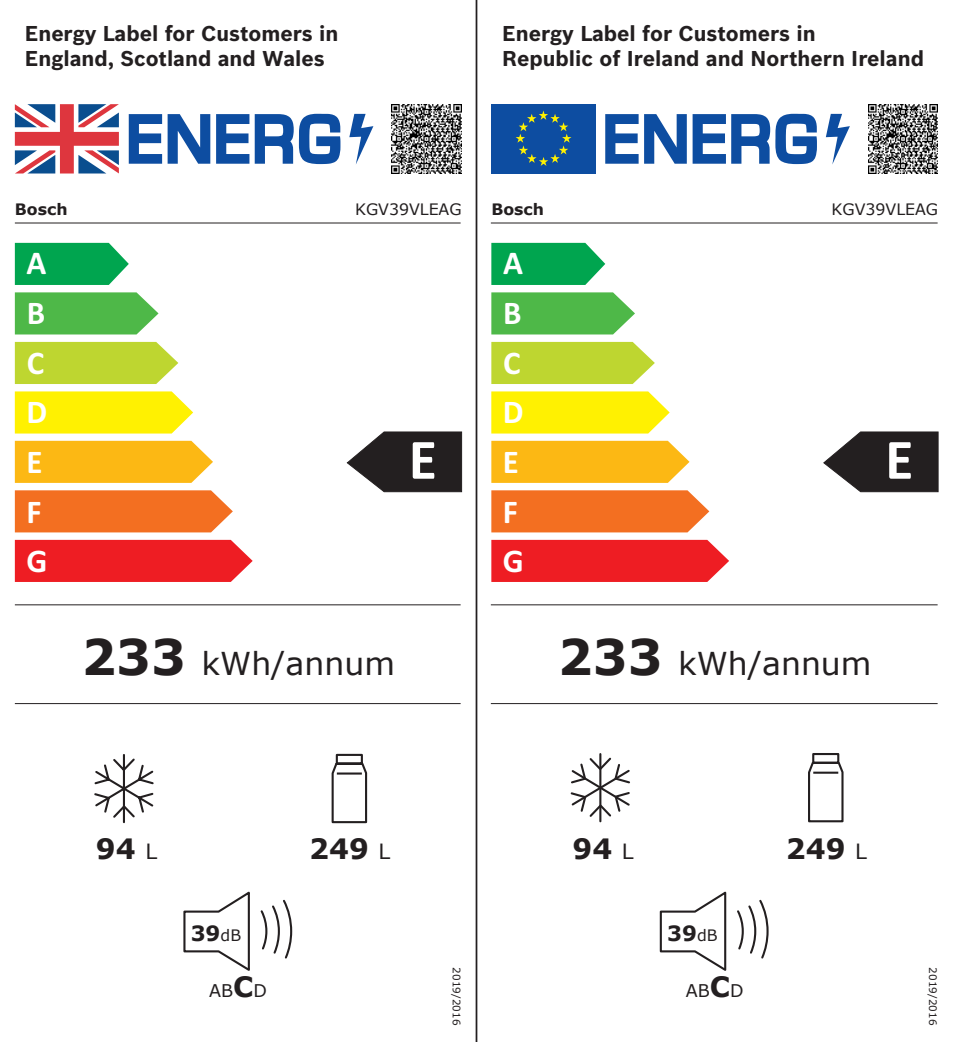
<style>
.page{position:relative;width:953px;height:1042px;background:#fff}
.page>*{position:absolute;margin:0;border:0;box-sizing:border-box;transform-origin:0 0}
.t1{font:700 57.75px "Calibri";color:#fff}
.t2{font:700 33.25px/49.7px "Calibri";color:#fff}
.t3{font:31.5px "Verdana";color:#231f20}
.t4{font:700 28px "Verdana";color:#231f20}
.t5{font:700 21px/25.2px "Bosch Sans";color:#231f20}
.t6{font:700 21px "Verdana";color:#231f20}
.t7{font:17.5px "Verdana";color:#231f20}
.t8{font:15.75px "Verdana";color:#231f20}
.t9{font:700 15.75px "Verdana";color:#231f20}
.t10{font:10.5px "Verdana";color:#231f20}
.s1{font-weight:700;font-size:49px}
.s2{font-weight:400;font-size:21px}
.s3{font-weight:400;font-size:15.75px}
.s4{font-weight:700;font-size:28px}
</style>
<div class="page">
<hr style="left:15px;top:223px;width:445px;height:1px;background:#231f20">
<div style="left:15px;top:540px;width:238px;height:42px;background:#ee1d23"></div>
<svg style="left:15px;top:490px;width:218px;height:42px;background:#f3762d"></svg>
<svg style="left:15px;top:441px;width:198px;height:42px;background:#fcbb20"></svg>
<svg style="left:15px;top:391px;width:178px;height:42px;background:#fff112"></svg>
<div style="left:15px;top:342px;width:163px;height:42px;background:#bed630"></div>
<svg style="left:15px;top:292px;width:143px;height:42px;background:#5cbd56"></svg>
<svg style="left:15px;top:243px;width:114px;height:42px;background:#16ad5e"></svg>
<svg style="left:129px;top:114px;width:33px;height:50px"></svg>
<svg style="left:168px;top:114px;width:42px;height:50px"></svg>
<svg style="left:216px;top:114px;width:33px;height:50px"></svg>
<svg style="left:255px;top:114px;width:85px;height:50px"></svg>
<svg style="left:349px;top:114px;width:24px;height:50px"></svg>
<hr style="left:15px;top:604px;width:445px;height:1px;background:#231f20">
<hr style="left:15px;top:703px;width:445px;height:1px;background:#231f20">
<svg style="left:183px;top:891px;width:110px;height:80px"></svg>
<svg style="left:15px;top:104px;width:104px;height:69px"></svg>
<svg style="left:94px;top:754px;width:60px;height:70px"></svg>
<svg style="left:331px;top:753px;width:37px;height:71px"></svg>
<svg style="left:346px;top:431px;width:116px;height:61px"></svg>
<img style="left:392px;top:104px;width:69px;height:70px">
<hr style="left:475px;top:0;width:2px;height:1042px;background:#231f20">
<hr style="left:491px;top:223px;width:446px;height:1px;background:#231f20">
<div style="left:491px;top:540px;width:238px;height:42px;background:#ee1d23"></div>
<svg style="left:491px;top:490px;width:218px;height:42px;background:#f3772d"></svg>
<svg style="left:491px;top:441px;width:198px;height:42px;background:#fcbb20"></svg>
<svg style="left:491px;top:391px;width:178px;height:42px;background:#fff112"></svg>
<svg style="left:491px;top:342px;width:163px;height:42px;background:#c2d83d"></svg>
<svg style="left:491px;top:292px;width:144px;height:42px;background:#5dbe57"></svg>
<svg style="left:491px;top:243px;width:114px;height:42px;background:#16ac5e"></svg>
<div style="left:491px;top:104px;width:104px;height:69px;background:#0d4da1"></div>
<svg style="left:516px;top:110px;width:55px;height:56px"></svg>
<svg style="left:605px;top:114px;width:33px;height:50px"></svg>
<svg style="left:644px;top:114px;width:42px;height:50px"></svg>
<svg style="left:692px;top:114px;width:124px;height:50px"></svg>
<svg style="left:826px;top:114px;width:23px;height:51px"></svg>
<hr style="left:491px;top:604px;width:446px;height:1px;background:#231f20">
<hr style="left:491px;top:703px;width:446px;height:1px;background:#231f20">
<hr style="left:599px;top:754px;width:2px;height:67px;background:#231f20">
<svg style="left:570px;top:756px;width:60px;height:63px"></svg>
<svg style="left:808px;top:760px;width:36px;height:63px"></svg>
<div style="left:812px;top:753px;width:27px;height:11px;border:2px solid #231f20"></div>
<hr style="left:813px;top:771px;width:25px;height:3px;background:#231f20">
<svg style="left:659px;top:891px;width:110px;height:80px"></svg>
<svg style="left:823px;top:431px;width:115px;height:61px"></svg>
<img style="left:868px;top:104px;width:69px;height:70px">
<p class="t5" style="left:25px;top:21px;width:315px">Energy Label for Customers in<br>England, Scotland and Wales</p>
<p class="t5" style="left:502px;top:21px;width:423px">Energy Label for Customers in<br>Republic of Ireland and Northern Ireland</p>
<p class="t9" style="left:15px;top:198px;width:54px">Bosch</p>
<p class="t8" style="left:355px;top:199px;width:108px">KGV39VLEAG</p>
<p class="t9" style="left:491px;top:198px;width:54px">Bosch</p>
<p class="t8" style="left:831px;top:199px;width:108px">KGV39VLEAG</p>
<h2 class="t2" style="left:26px;top:238px;width:22px">A<br>B<br>C<br>D<br>E<br>F<br>G</h2>
<h1 class="t1" style="left:409px;top:419px;width:30px">E</h1>
<h2 class="t2" style="left:503px;top:238px;width:22px">A<br>B<br>C<br>D<br>E<br>F<br>G</h2>
<h1 class="t1" style="left:885px;top:419px;width:30px">E</h1>
<h3 class="t3" style="left:81px;top:642px;width:315px"><span class="s1">233</span> kWh/annum</h3>
<h3 class="t3" style="left:558px;top:642px;width:315px"><span class="s1">233</span> kWh/annum</h3>
<h3 class="t4" style="left:96px;top:828px;width:63px">94 <span class="s2">L</span></h3>
<p class="t6" style="left:191px;top:919px;width:52px">39<span class="s3">dB</span></p>
<p class="t7" style="left:209px;top:979px;width:59px">AB<span class="s4">C</span>D</p>
<h3 class="t4" style="left:309px;top:828px;width:82px">249 <span class="s2">L</span></h3>
<p class="t10" style="left:460px;top:967px;width:60px;rotate:90deg">2019/2016</p>
<h3 class="t4" style="left:572px;top:828px;width:63px">94 <span class="s2">L</span></h3>
<p class="t6" style="left:667px;top:919px;width:52px">39<span class="s3">dB</span></p>
<p class="t7" style="left:685px;top:979px;width:59px">AB<span class="s4">C</span>D</p>
<h3 class="t4" style="left:785px;top:828px;width:82px">249 <span class="s2">L</span></h3>
<p class="t10" style="left:937px;top:967px;width:60px;rotate:90deg">2019/2016</p>
</div>
